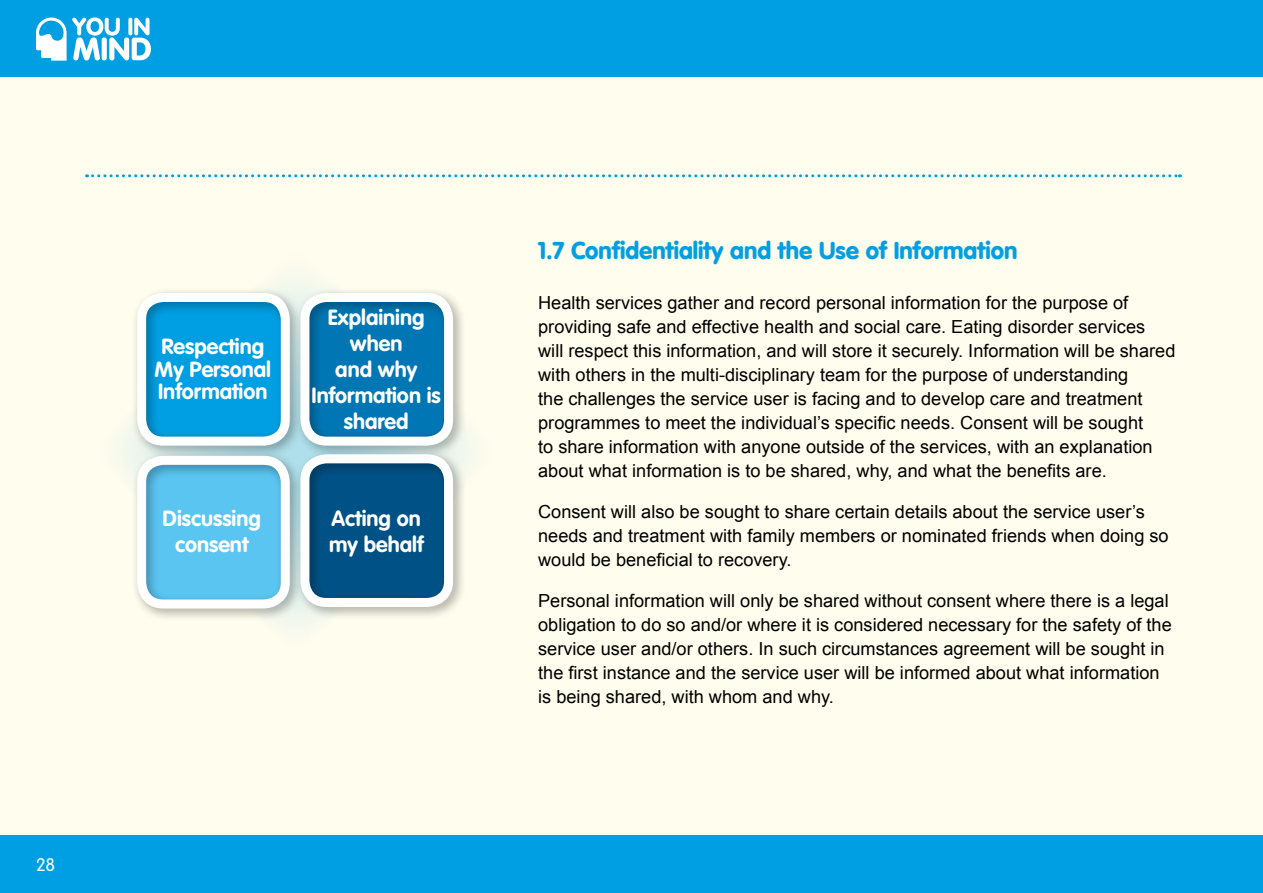
<style>
.page{position:relative;width:1263px;height:893px;background:#fff}
.page>*{position:absolute;margin:0;border:0;box-sizing:border-box;transform-origin:0 0}
.t1{font:900 24px "VAG Rounded";color:#009fe3}
.t2{font:700 21.6px/26px "VAG Rounded";color:#fff;text-align:center}
.t3{font:18px/24px "Arial";color:#000}
.t4{font:300 18px "VAG Rounded";color:#fff}
</style>
<div class="page">
<div style="left:0;top:77px;width:1263px;height:759px;background:#fffdee"></div>
<div style="left:0;top:0;width:1263px;height:77px;background:#009fe3"></div>
<div style="left:0;top:836px;width:1263px;height:57px;background:#009fe3"></div>
<svg style="left:87px;top:174px;width:1093px;height:3px"></svg>
<svg style="left:36px;top:17px;width:115px;height:44px"></svg>
<div style="left:131px;top:286px;width:335px;height:336px;background:#000;opacity:.35"></div>
<div style="left:300px;top:293px;width:153px;height:153px;border:9px solid #fff;border-radius:22px"></div>
<div style="left:137px;top:293px;width:153px;height:153px;border:9px solid #fff;border-radius:22px"></div>
<div style="left:137px;top:456px;width:153px;height:152px;border:9px solid #fff;border-radius:22px"></div>
<div style="left:300px;top:454px;width:153px;height:153px;border:9px solid #fff;border-radius:22px"></div>
<p class="t4" style="left:36px;top:854px;width:21px">28</p>
<p class="t2" style="left:155px;top:335px;width:118px;line-height:22.5px">Respecting<br>My Personal<br>Information</p>
<p class="t2" style="left:163px;top:505px;width:100px">Discussing consent</p>
<p class="t2" style="left:312px;top:304px;width:131px">Explaining when<br>and why<br>Information is shared</p>
<p class="t2" style="left:329px;top:505px;width:96px;text-align:left">Acting on my behalf</p>
<h1 class="t1" style="left:538px;top:236px;width:481px">1.7 Confidentiality and the Use of Information</h1>
<p class="t3" style="left:538px;top:291px;width:639px">Health services gather and record personal information for the purpose of providing safe and effective health and social care. Eating disorder services<br>will respect this information, and will store it securely. Information will be shared with others in the multi-disciplinary team for the purpose of understanding<br>the challenges the service user is facing and to develop care and treatment programmes to meet the individual’s specific needs. Consent will be sought<br>to share information with anyone outside of the services, with an explanation about what information is to be shared, why, and what the benefits are.</p>
<p class="t3" style="left:538px;top:500px;width:632px">Consent will also be sought to share certain details about the service user’s needs and treatment with family members or nominated friends when doing so would be beneficial to recovery.</p>
<p class="t3" style="left:538px;top:589px;width:635px">Personal information will only be shared without consent where there is a legal obligation to do so and/or where it is considered necessary for the safety of the service user and/or others. In such circumstances agreement will be sought in the first instance and the service user will be informed about what information is being shared, with whom and why.</p>
</div>
